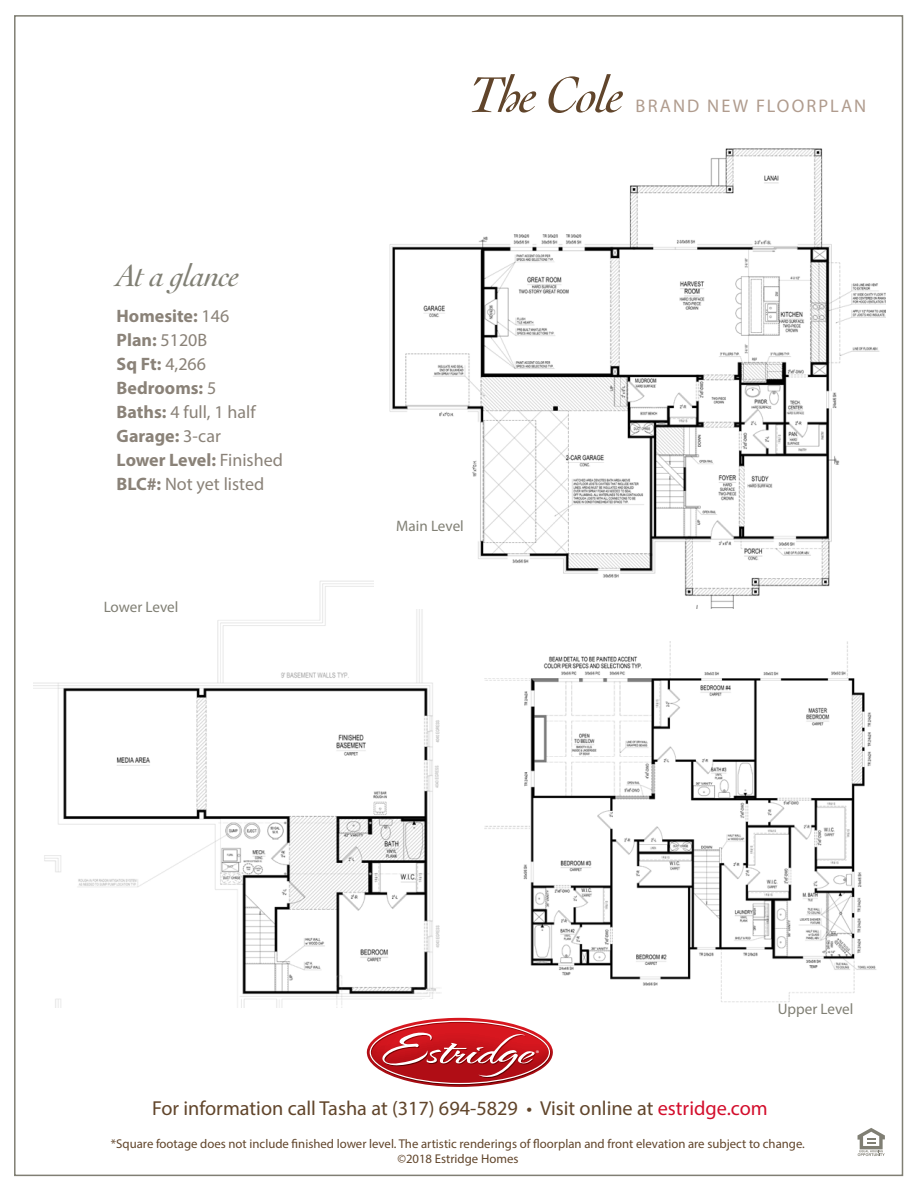
<style>
.page{position:relative;width:918px;height:1188px;background:#fff}
.page>*{position:absolute;margin:0;border:0;box-sizing:border-box;transform-origin:0 0}
.t1{font:italic 32.25px "Cochin";letter-spacing:-.025em;color:#807f74}
.t2{font:20.25px "Myriad Pro";color:#61452b}
.t3{font:18.3px "Myriad Pro";letter-spacing:.115em;color:#b09c8e}
.t4{font:700 18px "Myriad Pro";color:#8a8278}
.t5{font:18px "Myriad Pro";color:#8a8278}
.t6{font:15.15px "Myriad Pro";color:#807f74}
.t7{font:12.75px "Myriad Pro";color:#61452b}
.t8{font:8.25px "Myriad Pro";color:#fff}
.s1{font-weight:400}
.s2{font-weight:700}
.s3{font-family:"Cochin";font-style:italic;font-size:53.1px;color:#61452b}
.s4{color:#d30d2b}
</style>
<div class="page">
<div style="left:14px;top:15px;width:889px;height:1161px;background:#fff;border:2px solid #807f74"></div>
<img style="left:33px;top:580px;width:407px;height:428px">
<img style="left:374px;top:148px;width:512px;height:460px">
<img style="left:485px;top:641px;width:392px;height:361px">
<svg style="left:858px;top:1128px;width:27px;height:28px"></svg>
<div style="left:422px;top:999px;width:158px;height:31px;background:#fff"></div>
<svg style="left:367px;top:1018px;width:186px;height:69px"></svg>
<p class="t1" style="left:117px;top:257px;width:125px">At a glance</p>
<p class="t4" style="left:117px;top:304px;width:114px">Homesite: <span class="s1">146</span></p>
<p class="t4" style="left:117px;top:328px;width:92px">Plan: <span class="s1">5120B</span></p>
<p class="t4" style="left:117px;top:352px;width:91px">Sq Ft: <span class="s1">4,266</span></p>
<p class="t4" style="left:117px;top:376px;width:101px">Bedrooms: <span class="s1">5</span></p>
<p class="t5" style="left:117px;top:401px;width:141px"><span class="s2">Baths:</span> 4 full, 1 half</p>
<p class="t4" style="left:117px;top:424px;width:106px">Garage: <span class="s1">3-car</span></p>
<p class="t4" style="left:117px;top:448px;width:168px">Lower Level: <span class="s1">Finished</span></p>
<p class="t5" style="left:117px;top:473px;width:149px"><span class="s2">BLC#:</span> Not yet listed</p>
<p class="t6" style="left:104px;top:598px;width:76px">Lower Level</p>
<p class="t3" style="left:469px;top:95px;width:399px"><span class="s3">The Cole</span> BRAND NEW FLOORPLAN</p>
<p class="t6" style="left:396px;top:516px;width:69px">Main Level</p>
<p class="t8" style="left:536px;top:1048px;width:5px">®</p>
<p class="t6" style="left:778px;top:999px;width:77px">Upper Level</p>
<p class="t2" style="left:152px;top:1095px;width:617px">For information call Tasha at (317) 694-5829 • Visit online at <span class="s4">estridge.com</span></p>
<p class="t7" style="left:111px;top:1136px;width:695px">*Square footage does not include finished lower level. The artistic renderings of floorplan and front elevation are subject to change.</p>
<p class="t7" style="left:397px;top:1151px;width:123px">©2018 Estridge Homes</p>
</div>
